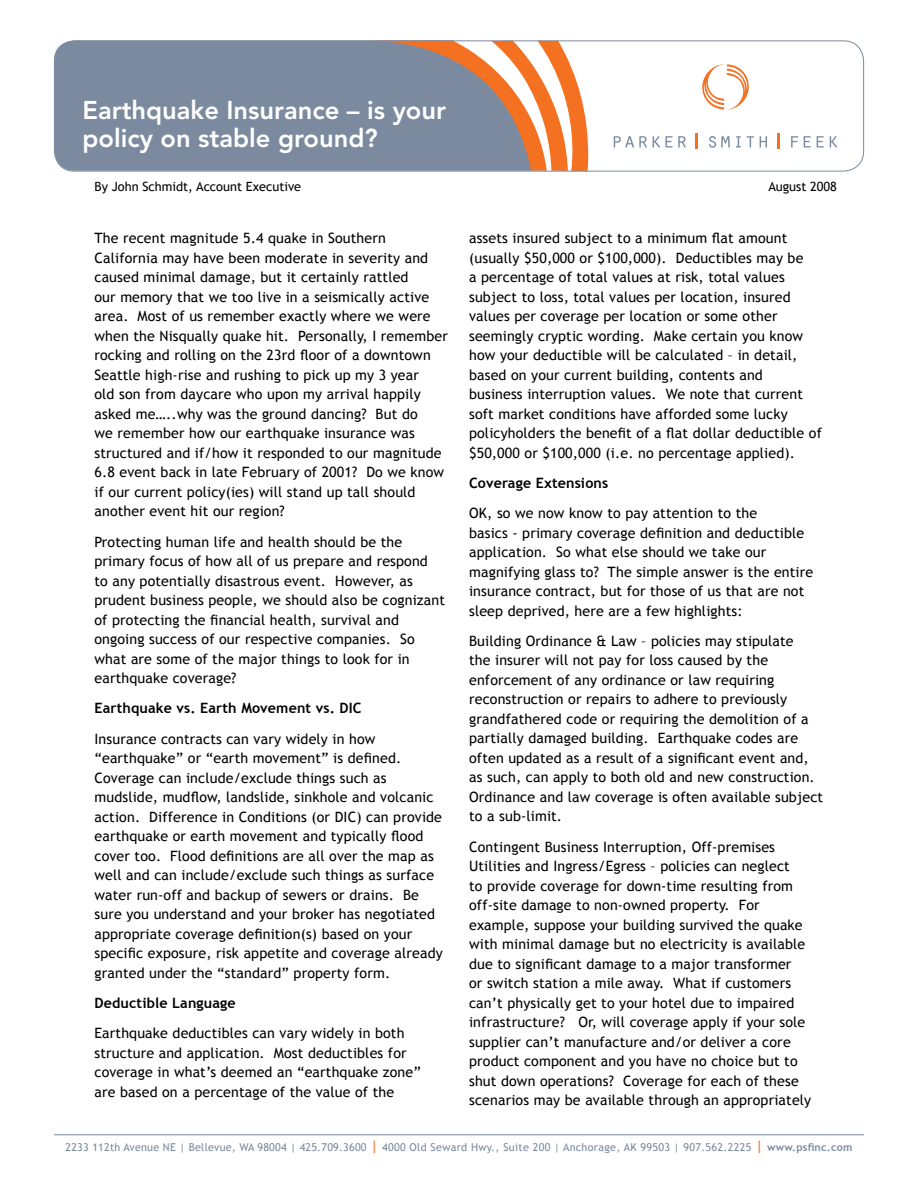
<style>
.page{position:relative;width:918px;height:1188px;background:#fff}
.page>*{position:absolute;margin:0;border:0;box-sizing:border-box;transform-origin:0 0}
.t1{font:800 25.5px/28.5px "Avenir LT Std";color:#fff}
.t2{font:14.25px/19.5px "Trebuchet MS";letter-spacing:.01em;color:#000}
.t3{font:700 14.25px "Trebuchet MS";letter-spacing:.01em;color:#000}
.t4{font:12.75px "Trebuchet MS";color:#000}
.t5{font:10.8px "Trebuchet MS";letter-spacing:.03em;color:#7b8a9e}
.s1{font-size:15px;color:#f37121}
.s2{font-weight:700}
</style>
<div class="page">
<div style="left:54px;top:42px;width:319px;height:129px;background:#7b8a9e"></div>
<svg style="left:702px;top:64px;width:47px;height:46px"></svg>
<svg style="left:614px;top:136px;width:33px;height:12px"></svg>
<svg style="left:653px;top:136px;width:33px;height:12px"></svg>
<svg style="left:709px;top:136px;width:21px;height:12px"></svg>
<svg style="left:736px;top:136px;width:5px;height:12px"></svg>
<svg style="left:747px;top:136px;width:7px;height:12px"></svg>
<svg style="left:760px;top:136px;width:7px;height:12px"></svg>
<svg style="left:791px;top:136px;width:7px;height:11px"></svg>
<svg style="left:804px;top:136px;width:7px;height:11px"></svg>
<svg style="left:817px;top:136px;width:7px;height:11px"></svg>
<svg style="left:830px;top:136px;width:7px;height:12px"></svg>
<svg style="left:696px;top:133px;width:2px;height:16px"></svg>
<svg style="left:778px;top:133px;width:2px;height:16px"></svg>
<svg style="left:373px;top:42px;width:216px;height:128px"></svg>
<div style="left:54px;top:40px;width:810px;height:132px;border:1px solid #7b8a9e;border-radius:20px"></div>
<hr style="left:54px;top:1134px;width:810px;height:1px;background:#7b8a9e">
<h1 class="t1" style="left:82px;top:96px;width:365px">Earthquake Insurance – is your policy on stable ground?</h1>
<p class="t4" style="left:94px;top:179px;width:208px">By John Schmidt, Account Executive</p>
<p class="t2" style="left:94px;top:229px;width:355px">The recent magnitude 5.4 quake in Southern California may have been moderate in severity and caused minimal damage, but it certainly rattled<br>our memory that we too live in a seismically active area. Most of us remember exactly where we were when the Nisqually quake hit. Personally, I remember rocking and rolling on the 23rd floor of a downtown Seattle high-rise and rushing to pick up my 3 year<br>old son from daycare who upon my arrival happily asked me…..why was the ground dancing? But do<br>we remember how our earthquake insurance was structured and if/how it responded to our magnitude 6.8 event back in late February of 2001? Do we know if our current policy(ies) will stand up tall should another event hit our region?</p>
<p class="t2" style="left:94px;top:532px;width:352px">Protecting human life and health should be the primary focus of how all of us prepare and respond<br>to any potentially disastrous event. However, as prudent business people, we should also be cognizant of protecting the financial health, survival and ongoing success of our respective companies. So what are some of the major things to look for in earthquake coverage?</p>
<p class="t3" style="left:94px;top:699px;width:269px">Earthquake vs. Earth Movement vs. DIC</p>
<p class="t2" style="left:94px;top:729px;width:350px">Insurance contracts can vary widely in how “earthquake” or “earth movement” is defined.<br>Coverage can include/exclude things such as mudslide, mudflow, landslide, sinkhole and volcanic action. Difference in Conditions (or DIC) can provide earthquake or earth movement and typically flood cover too. Flood definitions are all over the map as well and can include/exclude such things as surface water run-off and backup of sewers or drains. Be sure you understand and your broker has negotiated appropriate coverage definition(s) based on your specific exposure, risk appetite and coverage already granted under the “standard” property form.</p>
<p class="t3" style="left:94px;top:994px;width:143px">Deductible Language</p>
<p class="t2" style="left:94px;top:1024px;width:328px">Earthquake deductibles can vary widely in both structure and application. Most deductibles for coverage in what’s deemed an “earthquake zone” are based on a percentage of the value of the</p>
<p class="t4" style="left:768px;top:179px;width:70px">August 2008</p>
<p class="t2" style="left:469px;top:228px;width:354px">assets insured subject to a minimum flat amount (usually $50,000 or $100,000). Deductibles may be<br>a percentage of total values at risk, total values subject to loss, total values per location, insured values per coverage per location or some other seemingly cryptic wording. Make certain you know how your deductible will be calculated – in detail, based on your current building, contents and<br>business interruption values. We note that current soft market conditions have afforded some lucky policyholders the benefit of a flat dollar deductible of $50,000 or $100,000 (i.e. no percentage applied).</p>
<p class="t3" style="left:469px;top:474px;width:141px">Coverage Extensions</p>
<p class="t2" style="left:469px;top:504px;width:346px">OK, so we now know to pay attention to the<br>basics - primary coverage definition and deductible application. So what else should we take our magnifying glass to? The simple answer is the entire insurance contract, but for those of us that are not sleep deprived, here are a few highlights:</p>
<p class="t2" style="left:469px;top:631px;width:356px">Building Ordinance &amp; Law – policies may stipulate<br>the insurer will not pay for loss caused by the enforcement of any ordinance or law requiring reconstruction or repairs to adhere to previously grandfathered code or requiring the demolition of a partially damaged building. Earthquake codes are often updated as a result of a significant event and, as such, can apply to both old and new construction.<br>Ordinance and law coverage is often available subject to a sub-limit.</p>
<p class="t2" style="left:469px;top:837px;width:344px">Contingent Business Interruption, Off-premises Utilities and Ingress/Egress – policies can neglect<br>to provide coverage for down-time resulting from off-site damage to non-owned property. For example, suppose your building survived the quake with minimal damage but no electricity is available due to significant damage to a major transformer<br>or switch station a mile away. What if customers can’t physically get to your hotel due to impaired infrastructure? Or, will coverage apply if your sole supplier can’t manufacture and/or deliver a core product component and you have no choice but to shut down operations? Coverage for each of these scenarios may be available through an appropriately</p>
<p class="t5" style="left:65px;top:1141px;width:789px">2233 112th Avenue NE | Bellevue, WA 98004 | 425.709.3600 <span class="s1">|</span> 4000 Old Seward Hwy., Suite 200 | Anchorage, AK 99503 | 907.562.2225 <span class="s1">|</span> <span class="s2">www.psfinc.com</span></p>
</div>
